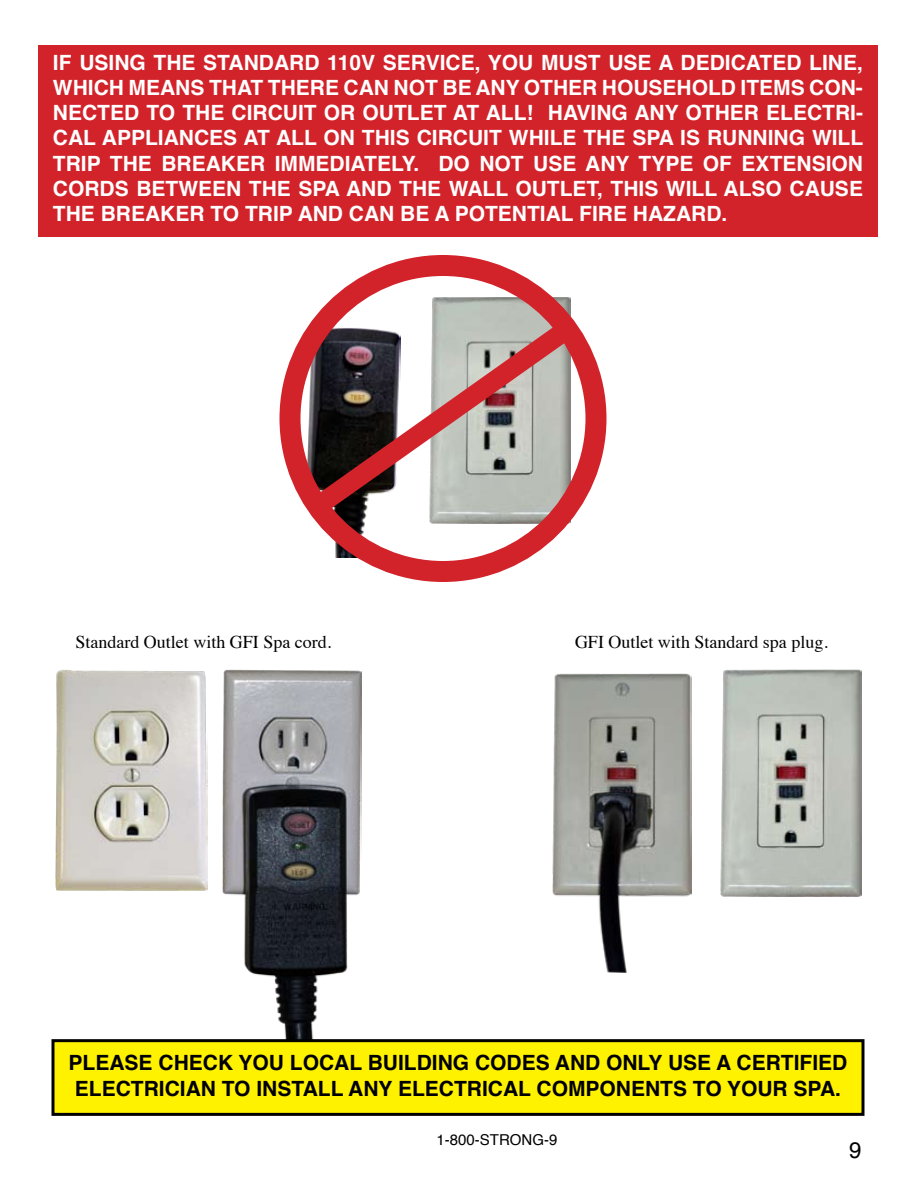
<style>
.page{position:relative;width:918px;height:1188px;background:#fff}
.page>*{position:absolute;margin:0;border:0;box-sizing:border-box;transform-origin:0 0}
.t1{font:22.5px "Helvetica";color:#000}
.t2{font:700 21px/25.2px "Helvetica";color:#fff;text-align:justify}
.t3{font:700 21px/25.2px "Helvetica";color:#000}
.t4{font:18px "Times";color:#000}
.t5{font:15px "Helvetica";color:#000}
</style>
<div class="page">
<div style="left:38px;top:45px;width:840px;height:192px;background:#d2232a"></div>
<img style="left:56px;top:670px;width:151px;height:220px">
<img style="left:222px;top:670px;width:139px;height:369px">
<div style="left:51px;top:1039px;width:813px;height:77px;background:#fff200;border:3px solid #000"></div>
<img style="left:720px;top:670px;width:142px;height:226px">
<img style="left:432px;top:297px;width:139px;height:8px">
<img style="left:328px;top:535px;width:72px;height:23px">
<div style="left:279px;top:255px;width:327px;height:327px;border:21px solid #d2232a;border-radius:50%"></div>
<svg style="left:289px;top:305px;width:302px;height:230px"></svg>
<img style="left:552px;top:674px;width:140px;height:298px">
<p class="t2" style="left:53px;top:50px;width:812px">IF USING THE STANDARD 110V SERVICE, YOU MUST USE A DEDICATED LINE, WHICH MEANS THAT THERE CAN NOT BE ANY OTHER HOUSEHOLD ITEMS CON-NECTED TO THE CIRCUIT OR OUTLET AT ALL! HAVING ANY OTHER ELECTRI-CAL APPLIANCES AT ALL ON THIS CIRCUIT WHILE THE SPA IS RUNNING WILL TRIP THE BREAKER IMMEDIATELY. DO NOT USE ANY TYPE OF EXTENSION CORDS BETWEEN THE SPA AND THE WALL OUTLET, THIS WILL ALSO CAUSE THE BREAKER TO TRIP AND CAN BE A POTENTIAL FIRE HAZARD.</p>
<p class="t4" style="left:75px;top:625px;width:257px">Standard Outlet with GFI Spa cord.</p>
<p class="t4" style="left:575px;top:625px;width:254px">GFI Outlet with Standard spa plug.</p>
<p class="t3" style="left:69px;top:1051px;width:780px">PLEASE CHECK YOU LOCAL BUILDING CODES AND ONLY USE A CERTIFIED<br>ELECTRICIAN TO INSTALL ANY ELECTRICAL COMPONENTS TO YOUR SPA.</p>
<p class="t5" style="left:436px;top:1128px;width:122px">1-800-STRONG-9</p>
<p class="t1" style="left:849px;top:1133px;width:14px">9</p>
</div>
